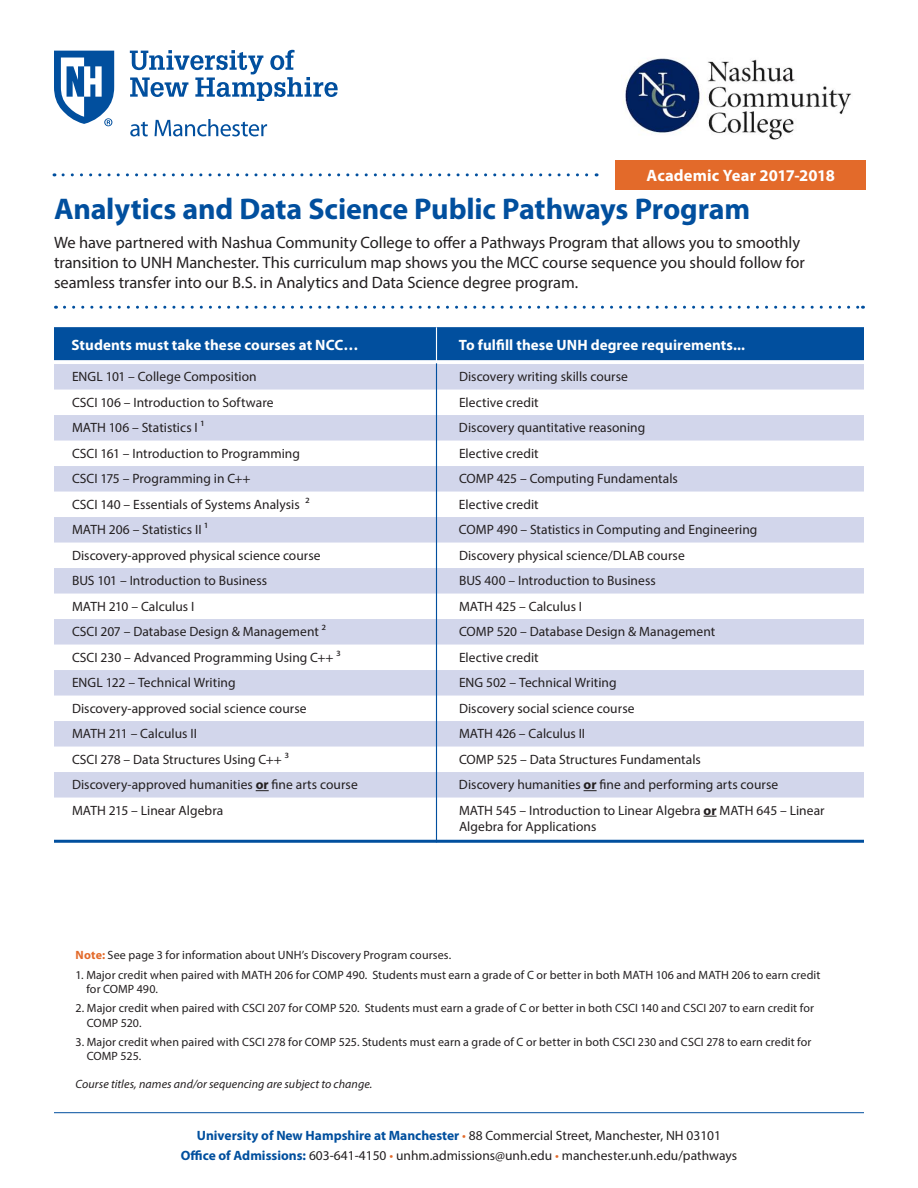
<style>
.page{position:relative;width:918px;height:1188px;background:#fff}
.page>*{position:absolute;margin:0;border:0;box-sizing:border-box;transform-origin:0 0}
.t1{font:700 30px "Myriad Pro";letter-spacing:-.005em;color:#014f9e}
.H1_intro_text{font:16.5px/19.8px "Myriad Pro";letter-spacing:-.005em;color:#231f20}
.t2{font:700 16.5px "Myriad Pro";letter-spacing:.005em;color:#fff}
.Paragraph_L2{font:700 15px "Myriad Pro";letter-spacing:.005em;color:#fff}
.Paragraph_L3_blue_ba{font:13.5px "Myriad Pro";letter-spacing:.005em;color:#231f20}
.Paragraph_L4{font:13.5px "Myriad Pro";letter-spacing:.005em;color:#231f20}
.Paragraph_L5__last{font:13.5px/19.2px "Myriad Pro";color:#231f20;text-align:center}
.Notes{font:12px/14.4px "Myriad Pro";letter-spacing:.01em;color:#231f20}
.Notes-2{font:italic 12px "Myriad Pro";letter-spacing:.005em;color:#231f20}
.s1{font-weight:700}
.s2{font-weight:700;color:#e36a2a}
.s3{font-weight:700;color:#014f9e}
.s4{color:#e36a2a}
</style>
<div class="page">
<hr style="left:54px;top:1112px;width:810px;height:1px;background:#014f9e">
<svg style="left:54px;top:51px;width:60px;height:75px"></svg>
<svg style="left:130px;top:50px;width:208px;height:51px"></svg>
<svg style="left:130px;top:122px;width:18px;height:14px"></svg>
<svg style="left:155px;top:119px;width:112px;height:17px"></svg>
<svg style="left:63px;top:173px;width:534px;height:3px"></svg>
<div style="left:616px;top:160px;width:250px;height:30px;background:#e36a2a"></div>
<img style="left:623px;top:58px;width:229px;height:82px">
<svg style="left:64px;top:306px;width:799px;height:3px"></svg>
<div style="left:54px;top:327px;width:810px;height:33px;background:#014f9e"></div>
<div style="left:54px;top:364px;width:810px;height:26px;background:#d2d6eb"></div>
<div style="left:54px;top:415px;width:810px;height:26px;background:#d2d6eb"></div>
<div style="left:54px;top:466px;width:810px;height:26px;background:#d2d6eb"></div>
<div style="left:54px;top:517px;width:810px;height:26px;background:#d2d6eb"></div>
<div style="left:54px;top:568px;width:810px;height:26px;background:#d2d6eb"></div>
<div style="left:54px;top:619px;width:810px;height:26px;background:#d2d6eb"></div>
<div style="left:54px;top:670px;width:810px;height:26px;background:#d2d6eb"></div>
<div style="left:54px;top:721px;width:810px;height:26px;background:#d2d6eb"></div>
<div style="left:54px;top:772px;width:810px;height:26px;background:#d2d6eb"></div>
<svg style="left:256px;top:790px;width:13px;height:1px"></svg>
<svg style="left:584px;top:790px;width:13px;height:1px"></svg>
<svg style="left:704px;top:816px;width:13px;height:1px"></svg>
<hr style="left:54px;top:840px;width:810px;height:3px;background:#014f9e">
<hr style="left:436px;top:363px;width:1px;height:479px;background:#014f9e">
<hr style="left:436px;top:327px;width:1px;height:36px;background:#fff">
<p class="t2" style="left:647px;top:165px;width:190px">Academic Year 2017-2018</p>
<h1 class="t1" style="left:54px;top:190px;width:698px">Analytics and Data Science Public Pathways Program</h1>
<p class="H1_intro_text" style="left:54px;top:232px;width:753px">We have partnered with Nashua Community College to offer a Pathways Program that allows you to smoothly transition to UNH Manchester. This curriculum map shows you the MCC course sequence you should follow for seamless transfer into our B.S. in Analytics and Data Science degree program.</p>
<p class="Paragraph_L2" style="left:72px;top:335px;width:288px">Students must take these courses at NCC…</p>
<p class="Paragraph_L2" style="left:459px;top:335px;width:288px">To fulfill these UNH degree requirements...</p>
<p class="Paragraph_L3_blue_ba" style="left:72px;top:368px;width:186px">ENGL 101 – College Composition</p>
<p class="Paragraph_L3_blue_ba" style="left:459px;top:368px;width:171px">Discovery writing skills course</p>
<p class="Paragraph_L4" style="left:72px;top:394px;width:203px">CSCI 106 – Introduction to Software</p>
<p class="Paragraph_L4" style="left:459px;top:394px;width:81px">Elective credit</p>
<p class="Paragraph_L3_blue_ba" style="left:72px;top:419px;width:134px">MATH 106 – Statistics I 1</p>
<p class="Paragraph_L3_blue_ba" style="left:459px;top:419px;width:188px">Discovery quantitative reasoning</p>
<p class="Paragraph_L4" style="left:72px;top:445px;width:230px">CSCI 161 – Introduction to Programming</p>
<p class="Paragraph_L4" style="left:459px;top:445px;width:81px">Elective credit</p>
<p class="Paragraph_L3_blue_ba" style="left:72px;top:470px;width:180px">CSCI 175 – Programming in C++</p>
<p class="Paragraph_L3_blue_ba" style="left:459px;top:470px;width:220px">COMP 425 – Computing Fundamentals</p>
<p class="Paragraph_L4" style="left:72px;top:496px;width:239px">CSCI 140 – Essentials of Systems Analysis 2</p>
<p class="Paragraph_L4" style="left:459px;top:496px;width:81px">Elective credit</p>
<p class="Paragraph_L3_blue_ba" style="left:72px;top:521px;width:137px">MATH 206 – Statistics II 1</p>
<p class="Paragraph_L3_blue_ba" style="left:459px;top:521px;width:300px">COMP 490 – Statistics in Computing and Engineering</p>
<p class="Paragraph_L4" style="left:72px;top:547px;width:250px">Discovery-approved physical science course</p>
<p class="Paragraph_L4" style="left:459px;top:547px;width:227px">Discovery physical science/DLAB course</p>
<p class="Paragraph_L3_blue_ba" style="left:72px;top:572px;width:197px">BUS 101 – Introduction to Business</p>
<p class="Paragraph_L3_blue_ba" style="left:459px;top:572px;width:198px">BUS 400 – Introduction to Business</p>
<p class="Paragraph_L4" style="left:72px;top:598px;width:124px">MATH 210 – Calculus I</p>
<p class="Paragraph_L4" style="left:459px;top:598px;width:125px">MATH 425 – Calculus I</p>
<p class="Paragraph_L3_blue_ba" style="left:72px;top:623px;width:256px">CSCI 207 – Database Design &amp; Management 2</p>
<p class="Paragraph_L3_blue_ba" style="left:459px;top:623px;width:258px">COMP 520 – Database Design &amp; Management</p>
<p class="Paragraph_L4" style="left:72px;top:649px;width:270px">CSCI 230 – Advanced Programming Using C++ 3</p>
<p class="Paragraph_L4" style="left:459px;top:649px;width:81px">Elective credit</p>
<p class="Paragraph_L3_blue_ba" style="left:72px;top:674px;width:165px">ENGL 122 – Technical Writing</p>
<p class="Paragraph_L3_blue_ba" style="left:459px;top:674px;width:159px">ENG 502 – Technical Writing</p>
<p class="Paragraph_L4" style="left:72px;top:700px;width:236px">Discovery-approved social science course</p>
<p class="Paragraph_L4" style="left:459px;top:700px;width:177px">Discovery social science course</p>
<p class="Paragraph_L3_blue_ba" style="left:72px;top:725px;width:126px">MATH 211 – Calculus II</p>
<p class="Paragraph_L3_blue_ba" style="left:459px;top:725px;width:128px">MATH 426 – Calculus II</p>
<p class="Paragraph_L4" style="left:72px;top:751px;width:218px">CSCI 278 – Data Structures Using C++ 3</p>
<p class="Paragraph_L4" style="left:459px;top:751px;width:243px">COMP 525 – Data Structures Fundamentals</p>
<p class="Paragraph_L3_blue_ba" style="left:72px;top:776px;width:287px">Discovery-approved humanities <span class="s1">or</span> fine arts course</p>
<p class="Paragraph_L3_blue_ba" style="left:459px;top:776px;width:321px">Discovery humanities <span class="s1">or</span> fine and performing arts course</p>
<p class="Paragraph_L5__last" style="left:72px;top:800px;width:153px">MATH 215 – Linear Algebra</p>
<p class="Paragraph_L5__last" style="left:459px;top:802px;width:367px;line-height:16.5px;text-align:left">MATH 545 – Introduction to Linear Algebra <span class="s1">or</span> MATH 645 – Linear<br>Algebra for Applications</p>
<p class="Notes" style="left:76px;top:948px;width:377px"><span class="s2">Note:</span> See page 3 for information about UNH’s Discovery Program courses.</p>
<p class="Notes" style="left:86px;top:967px;width:736px;text-indent:-11px">1. Major credit when paired with MATH 206 for COMP 490. Students must earn a grade of C or better in both MATH 106 and MATH 206 to earn credit for COMP 490.</p>
<p class="Notes" style="left:87px;top:1001px;width:729px;text-indent:-11px">2. Major credit when paired with CSCI 207 for COMP 520. Students must earn a grade of C or better in both CSCI 140 and CSCI 207 to earn credit for<br>COMP 520.</p>
<p class="Notes" style="left:87px;top:1035px;width:726px;text-indent:-11px">3. Major credit when paired with CSCI 278 for COMP 525. Students must earn a grade of C or better in both CSCI 230 and CSCI 278 to earn credit for<br>COMP 525.</p>
<p class="Notes-2" style="left:76px;top:1076px;width:298px">Course titles, names and/or sequencing are subject to change.</p>
<p class="Paragraph_L5__last" style="left:181px;top:1126px;width:558px"><span class="s3">University of New Hampshire at Manchester</span> <span class="s4">•</span> 88 Commercial Street, Manchester, NH 03101<br><span class="s3">Office of Admissions:</span> 603-641-4150 <span class="s4">•</span> unhm.admissions@unh.edu <span class="s4">•</span> manchester.unh.edu/pathways</p>
</div>
